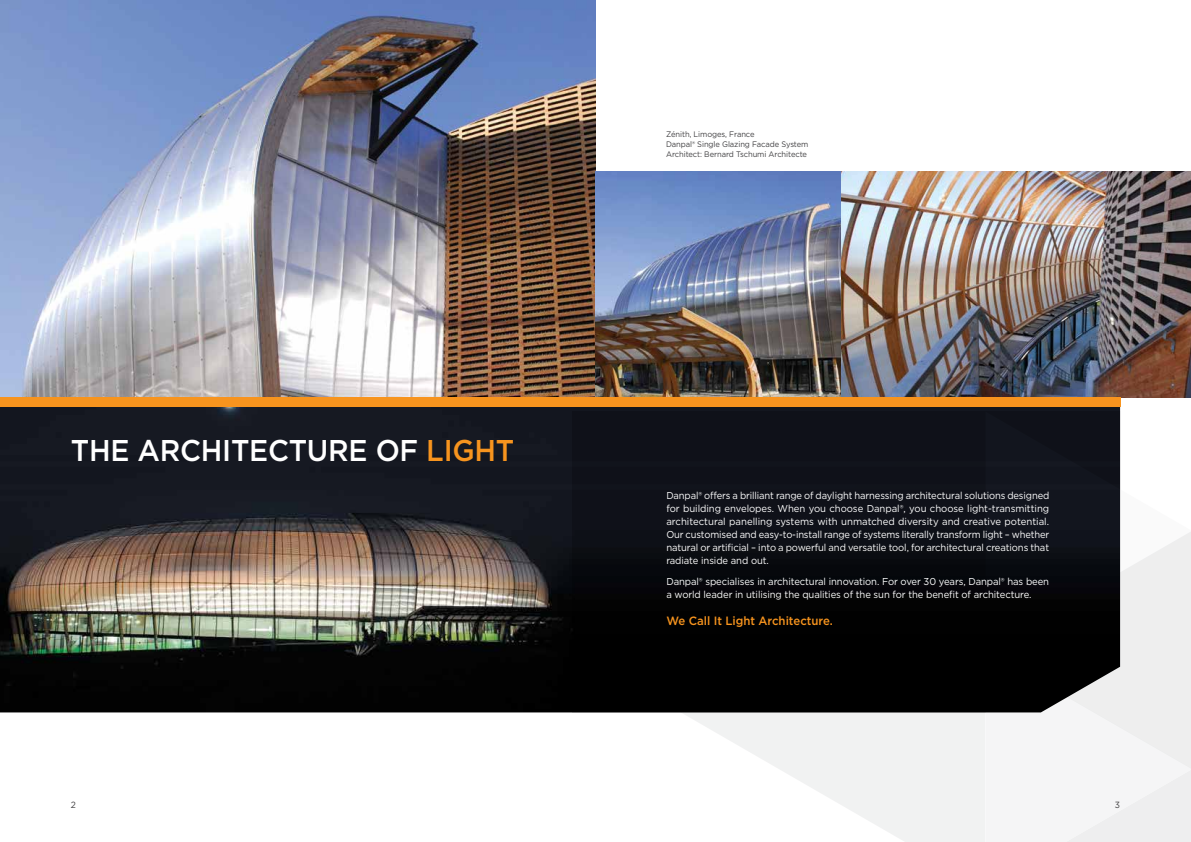
<style>
.page{position:relative;width:1191px;height:842px;background:#fff}
.page>*{position:absolute;margin:0;border:0;box-sizing:border-box;transform-origin:0 0}
.t1{font:500 30px "Gotham";letter-spacing:-.01em;color:#fff;scale:.95 1}
.t2{font:500 12px "Gotham";color:#f7941e;scale:.95 1}
.t3{font:10px/13px "Gotham";letter-spacing:-.01em;color:#fff;text-align:justify;scale:.94 1}
.t4{font:10px/13px "Gotham";letter-spacing:-.01em;color:#fff;scale:.95 1}
.t5{font:9px "Gotham";color:#414042;scale:.95 1}
.t6{font:8px/10px "Gotham";letter-spacing:-.01em;color:#414042;scale:.95 1}
.s1{color:#f7941e}
</style>
<div class="page">
<img style="left:0;top:406px;width:1120px;height:306px">
<svg style="left:572px;top:412px;width:413px;height:430px"></svg>
<svg style="left:985px;top:412px;width:206px;height:238px"></svg>
<svg style="left:985px;top:650px;width:206px;height:192px"></svg>
<img style="left:0;top:0;width:595px;height:397px">
<img style="left:841px;top:171px;width:350px;height:226px">
<img style="left:595px;top:171px;width:246px;height:226px">
<div style="left:0;top:397px;width:1120px;height:9px;background:#f7941e"></div>
<h1 class="t1" style="left:71px;top:431px;width:468px">THE ARCHITECTURE OF <span class="s1">LIGHT</span></h1>
<p class="t6" style="left:666px;top:129px;width:151px">Zénith, Limoges, France<br>Danpal® Single Glazing Facade System<br>Architect: Bernard Tschumi Architecte</p>
<p class="t3" style="left:666px;top:489px;width:409px">Danpal® offers a brilliant range of daylight harnessing architectural solutions designed for building envelopes. When you choose Danpal®, you choose light-transmitting architectural panelling systems with unmatched diversity and creative potential.<br>Our customised and easy-to-install range of systems literally transform light – whether natural or artificial – into a powerful and versatile tool, for architectural creations that radiate inside and out.</p>
<p class="t4" style="left:666px;top:575px;width:404px">Danpal® specialises in architectural innovation. For over 30 years, Danpal® has been a world leader in utilising the qualities of the sun for the benefit of architecture.</p>
<p class="t2" style="left:666px;top:613px;width:177px">We Call It Light Architecture.</p>
<p class="t5" style="left:71px;top:799px;width:7px">2</p>
<p class="t5" style="left:1114px;top:799px;width:7px">3</p>
</div>
